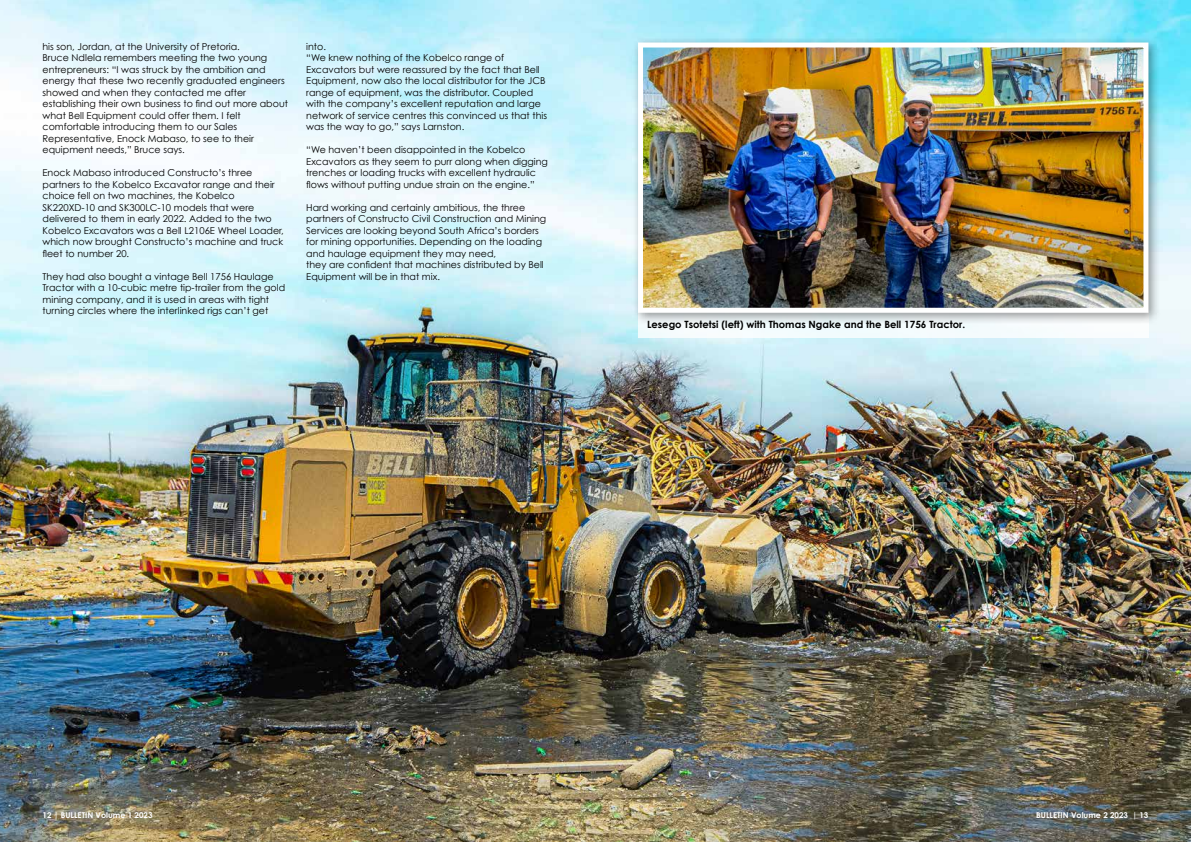
<style>
.page{position:relative;width:1191px;height:842px;background:#fff}
.page>*{position:absolute;margin:0;border:0;box-sizing:border-box;transform-origin:0 0}
.t1{font:700 10px "Century Gothic";color:#000}
.t2{font:9.5px/11.5px "Century Gothic";color:#000}
.t3{font:700 8px "Century Gothic";color:#fff}
</style>
<div class="page">
<img style="left:0;top:0;width:581px;height:842px">
<img style="left:581px;top:0;width:610px;height:842px">
<div style="left:638px;top:285px;width:510px;height:52px;background:#f5fcfd"></div>
<div style="left:631px;top:36px;width:529px;height:289px;background:#000;opacity:.4"></div>
<img style="left:644px;top:49px;width:498px;height:258px">
<div style="left:638px;top:43px;width:510px;height:270px;border:5px solid #fff"></div>
<p class="t2" style="left:43px;top:40px;width:247px">his son, Jordan, at the University of Pretoria.<br>Bruce Ndlela remembers meeting the two young entrepreneurs: “I was struck by the ambition and energy that these two recently graduated engineers showed and when they contacted me after establishing their own business to find out more about what Bell Equipment could offer them. I felt comfortable introducing them to our Sales Representative, Enock Mabaso, to see to their equipment needs,” Bruce says.</p>
<p class="t2" style="left:43px;top:167px;width:243px">Enock Mabaso introduced Constructo’s three partners to the Kobelco Excavator range and their choice fell on two machines, the Kobelco SK220XD-10 and SK300LC-10 models that were delivered to them in early 2022. Added to the two Kobelco Excavators was a Bell L2106E Wheel Loader, which now brought Constructo’s machine and truck fleet to number 20.</p>
<p class="t2" style="left:43px;top:270px;width:244px">They had also bought a vintage Bell 1756 Haulage Tractor with a 10-cubic metre tip-trailer from the gold mining company, and it is used in areas with tight turning circles where the interlinked rigs can’t get</p>
<p class="t2" style="left:306px;top:40px;width:242px">into.<br>“We knew nothing of the Kobelco range of Excavators but were reassured by the fact that Bell Equipment, now also the local distributor for the JCB range of equipment, was the distributor. Coupled with the company’s excellent reputation and large network of service centres this convinced us that this was the way to go,” says Larnston.</p>
<p class="t2" style="left:306px;top:144px;width:243px">“We haven’t been disappointed in the Kobelco Excavators as they seem to purr along when digging trenches or loading trucks with excellent hydraulic flows without putting undue strain on the engine.”</p>
<p class="t2" style="left:306px;top:201px;width:241px">Hard working and certainly ambitious, the three partners of Constructo Civil Construction and Mining Services are looking beyond South Africa’s borders for mining opportunities. Depending on the loading and haulage equipment they may need,<br>they are confident that machines distributed by Bell Equipment will be in that mix.</p>
<p class="t1" style="left:647px;top:318px;width:319px">Lesego Tsotetsi (left) with Thomas Ngake and the Bell 1756 Tractor.</p>
<p class="t3" style="left:43px;top:810px;width:111px">12 | BULLETIN Volume 1 2023</p>
<p class="t3" style="left:1036px;top:810px;width:114px">BULLETIN Volume 2 2023 | 13</p>
</div>
